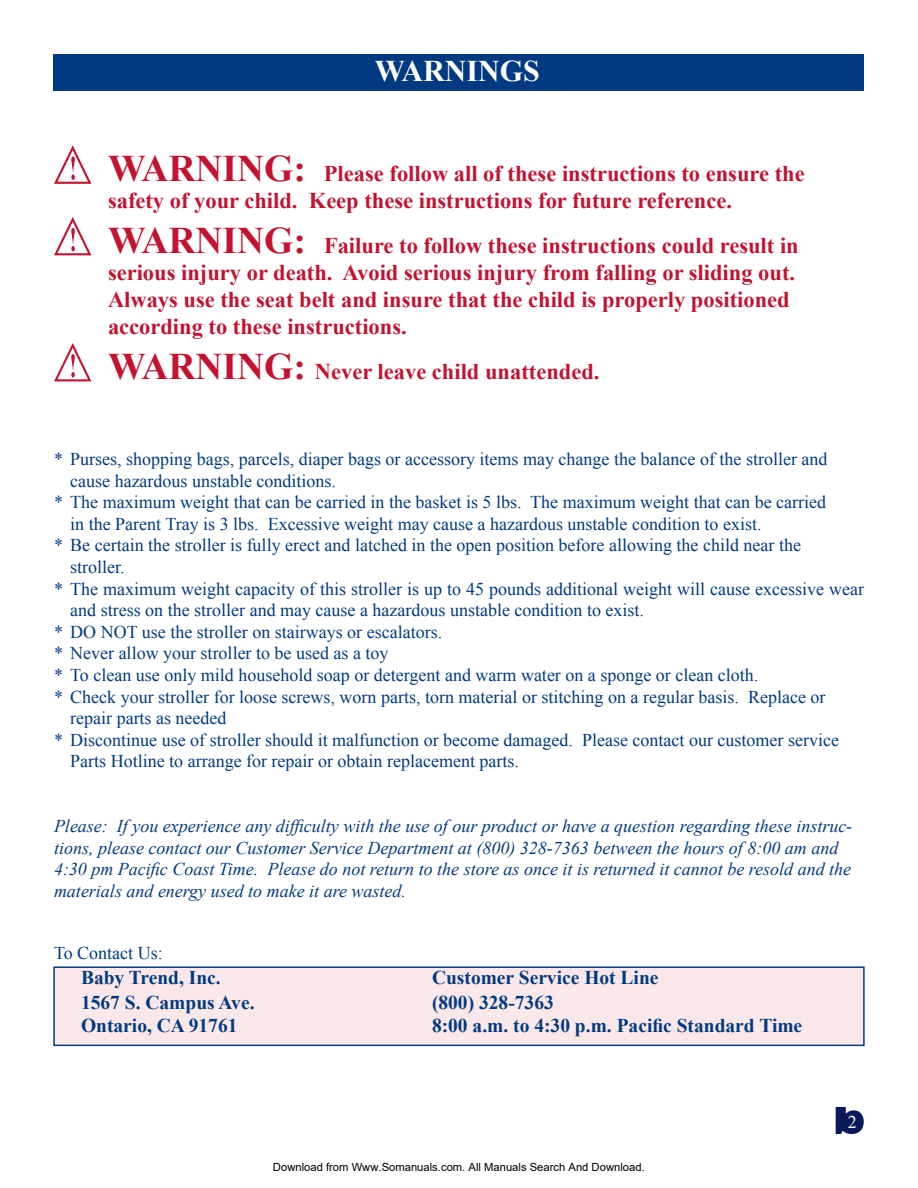
<style>
.page{position:relative;width:918px;height:1188px;background:#fff}
.page>*{position:absolute;margin:0;border:0;box-sizing:border-box;transform-origin:0 0}
.t1{font:700 30px "Times New Roman";color:#fff}
.t2{font:700 22.5px/27px "Times New Roman";color:#c41230}
.t3{font:700 19.5px "Times New Roman";color:#013a81}
.t4{font:18px "Times New Roman";color:#013a81}
.t5{font:italic 18px/21.6px "Times New Roman";color:#013a81}
.t6{font:18px "Times New Roman";color:#fff}
.t7{font:11.25px "Arial";color:#000}
.s1{font-size:37.5px}
</style>
<div class="page">
<div style="left:54px;top:967px;width:810px;height:78px;background:#f9e7ea"></div>
<div style="left:53px;top:966px;width:812px;height:80px;border:2px solid #013a81"></div>
<div style="left:54px;top:54px;width:810px;height:37px;background:#013a81"></div>
<svg style="left:836px;top:1107px;width:28px;height:27px"></svg>
<svg style="left:54px;top:145px;width:37px;height:39px"></svg>
<svg style="left:54px;top:217px;width:37px;height:38px"></svg>
<svg style="left:54px;top:343px;width:37px;height:38px"></svg>
<h1 class="t1" style="left:375px;top:53px;width:166px">WARNINGS</h1>
<p class="t2" style="left:108px;top:159px;width:698px"><span class="s1">WARNING:</span> Please follow all of these instructions to ensure the safety of your child. Keep these instructions for future reference.</p>
<p class="t2" style="left:108px;top:231px;width:692px"><span class="s1">WARNING:</span> Failure to follow these instructions could result in serious injury or death. Avoid serious injury from falling or sliding out.<br>Always use the seat belt and insure that the child is properly positioned according to these instructions.</p>
<p class="t2" style="left:108px;top:357px;width:493px"><span class="s1">WARNING:</span> Never leave child unattended.</p>
<p class="t4" style="left:54px;top:449px;width:775px">* Purses, shopping bags, parcels, diaper bags or accessory items may change the balance of the stroller and</p>
<p class="t4" style="left:70px;top:470px;width:267px">cause hazardous unstable conditions.</p>
<p class="t4" style="left:54px;top:492px;width:774px">* The maximum weight that can be carried in the basket is 5 lbs. The maximum weight that can be carried</p>
<p class="t4" style="left:70px;top:513px;width:693px">in the Parent Tray is 3 lbs. Excessive weight may cause a hazardous unstable condition to exist.</p>
<p class="t4" style="left:54px;top:535px;width:748px">* Be certain the stroller is fully erect and latched in the open position before allowing the child near the</p>
<p class="t4" style="left:70px;top:557px;width:56px">stroller.</p>
<p class="t4" style="left:54px;top:578px;width:812px">* The maximum weight capacity of this stroller is up to 45 pounds additional weight will cause excessive wear</p>
<p class="t4" style="left:70px;top:600px;width:575px">and stress on the stroller and may cause a hazardous unstable condition to exist.</p>
<p class="t4" style="left:54px;top:621px;width:390px">* DO NOT use the stroller on stairways or escalators.</p>
<p class="t4" style="left:54px;top:643px;width:336px">* Never allow your stroller to be used as a toy</p>
<p class="t4" style="left:54px;top:665px;width:706px">* To clean use only mild household soap or detergent and warm water on a sponge or clean cloth.</p>
<p class="t4" style="left:54px;top:686px;width:773px">* Check your stroller for loose screws, worn parts, torn material or stitching on a regular basis. Replace or</p>
<p class="t4" style="left:70px;top:708px;width:158px">repair parts as needed</p>
<p class="t4" style="left:54px;top:729px;width:787px">* Discontinue use of stroller should it malfunction or become damaged. Please contact our customer service</p>
<p class="t4" style="left:70px;top:751px;width:450px">Parts Hotline to arrange for repair or obtain replacement parts.</p>
<p class="t5" style="left:54px;top:815px;width:800px">Please: If you experience any difficulty with the use of our product or have a question regarding these instruc&shy;tions, please contact our Customer Service Department at (800) 328-7363 between the hours of 8:00 am and 4:30 pm Pacific Coast Time. Please do not return to the store as once it is returned it cannot be resold and the materials and energy used to make it are wasted.</p>
<p class="t4" style="left:54px;top:943px;width:110px">To Contact Us:</p>
<p class="t3" style="left:81px;top:966px;width:141px">Baby Trend, Inc.</p>
<p class="t3" style="left:432px;top:966px;width:228px">Customer Service Hot Line</p>
<p class="t3" style="left:81px;top:991px;width:175px">1567 S. Campus Ave.</p>
<p class="t3" style="left:432px;top:991px;width:123px">(800) 328-7363</p>
<p class="t3" style="left:81px;top:1015px;width:158px">Ontario, CA 91761</p>
<p class="t3" style="left:432px;top:1015px;width:372px">8:00 a.m. to 4:30 p.m. Pacific Standard Time</p>
<p class="t7" style="left:273px;top:1160px;width:373px">Download from Www.Somanuals.com. All Manuals Search And Download.</p>
<p class="t6" style="left:848px;top:1112px;width:10px">2</p>
</div>
